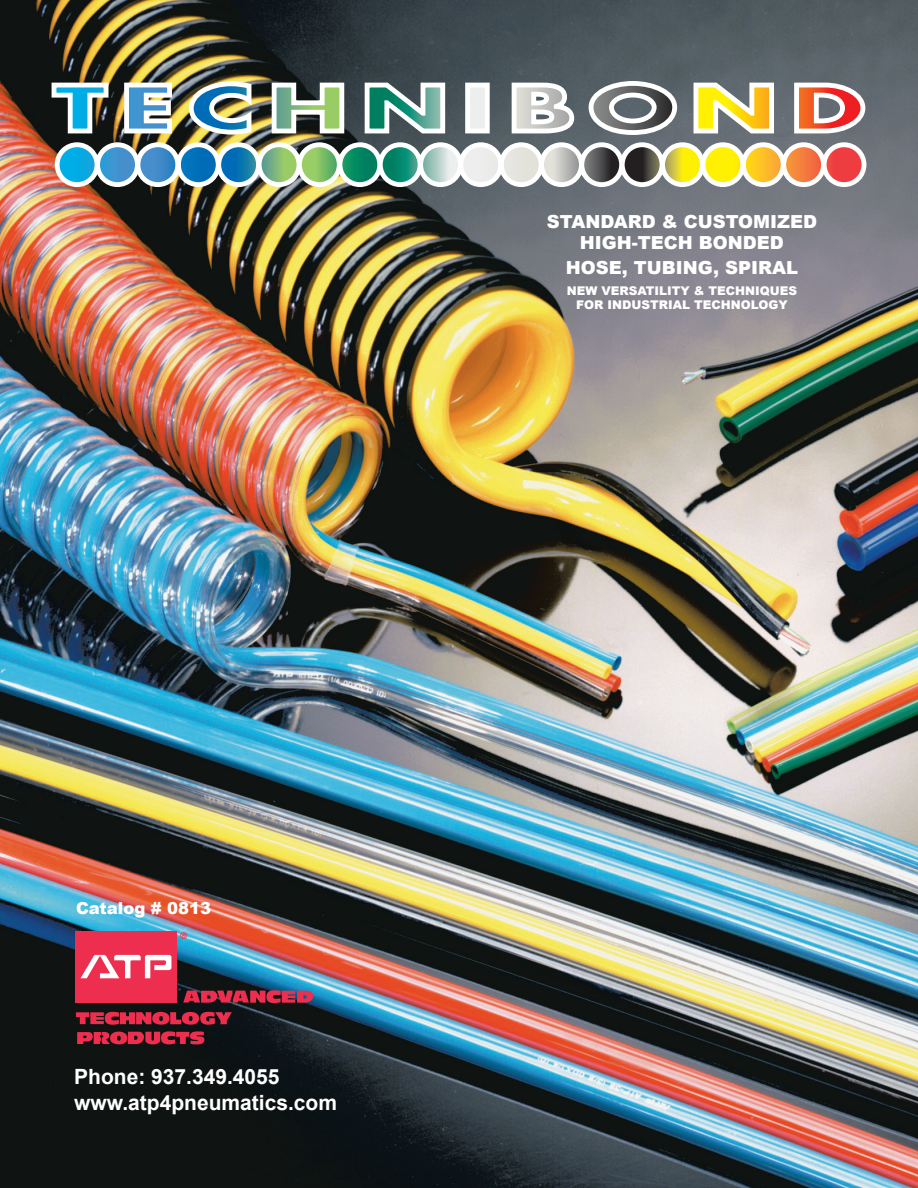
<style>
.page{position:relative;width:918px;height:1188px;background:#fff}
.page>*{position:absolute;margin:0;border:0;box-sizing:border-box;transform-origin:0 0}
.t1{font:700 21px "Arial";color:#fff}
.t2{font:20.1px "Myriad Pro";color:#ee2e4e}
.t3{font:900 18px "Arial";color:#fff}
.t4{font:900 16.5px "Arial";color:#fff}
.t5{font:900 12px "Arial";color:#fff}
</style>
<div class="page">
<img style="left:0;top:0;width:918px;height:1188px">
<svg style="left:76px;top:990px;width:237px;height:56px;background:#561e2a"></svg>
<div style="left:76px;top:931px;width:101px;height:71px;background:#ee2e4e"></div>
<svg style="left:81px;top:955px;width:90px;height:23px"></svg>
<img style="left:49px;top:79px;width:820px;height:110px">
<p class="t3" style="left:547px;top:208px;width:272px">STANDARD &amp; CUSTOMIZED</p>
<p class="t3" style="left:580px;top:230px;width:205px">HIGH-TECH BONDED</p>
<p class="t3" style="left:566px;top:255px;width:234px">HOSE, TUBING, SPIRAL</p>
<p class="t5" style="left:567px;top:282px;width:232px">NEW VERSATILITY &amp; TECHNIQUES</p>
<p class="t5" style="left:576px;top:296px;width:213px">FOR INDUSTRIAL TECHNOLOGY</p>
<p class="t4" style="left:76px;top:896px;width:137px">Catalog # 0813</p>
<p class="t2" style="left:179px;top:927px;width:10px">®</p>
<p class="t1" style="left:74px;top:1063px;width:207px">Phone: 937.349.4055</p>
<p class="t1" style="left:74px;top:1088px;width:264px">www.atp4pneumatics.com</p>
</div>
